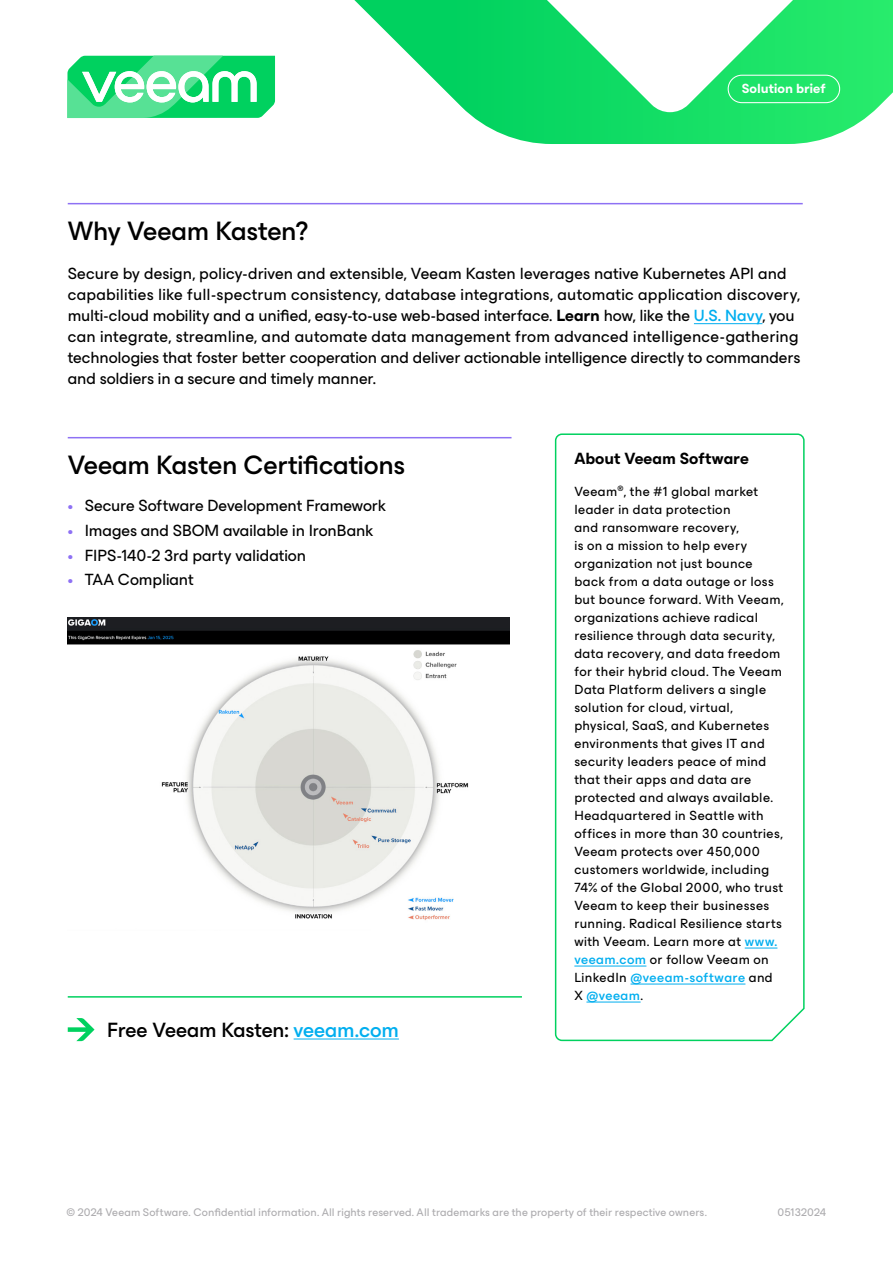
<style>
.page{position:relative;width:893px;height:1263px;background:#fff}
.page>*{position:absolute;margin:0;border:0;box-sizing:border-box;transform-origin:0 0}
.t1{font:500 27px "ES Build Neutral";letter-spacing:-.01em;color:#000}
.t2{font:500 21px "ES Build Neutral";letter-spacing:-.01em;color:#000}
.t3{font:16.5px/21px "ES Build Neutral";color:#000}
.t4{font:700 16.5px "ES Build Neutral";color:#000}
.t5{font:13.5px/18px "ES Build Neutral";letter-spacing:.03em;color:#000}
.t6{font:700 13.5px "ES Build Neutral";letter-spacing:.005em;color:#fff}
.t7{font:11.25px "ES Build Neutral";letter-spacing:.01em;color:#adacaf}
.s1{font-weight:700}
.s2{font-weight:500;color:#00aeef}
.s3{font-weight:700;color:#8e71f4}
.s4{color:#00aeef}
</style>
<div class="page">
<svg style="left:67px;top:55px;width:208px;height:64px"></svg>
<svg style="left:354px;top:0;width:539px;height:144px"></svg>
<div style="left:728px;top:75px;width:112px;height:28px;border:1px solid #fff;border-radius:14px"></div>
<svg style="left:68px;top:1018px;width:27px;height:23px"></svg>
<hr style="left:294px;top:1039px;width:105px;height:1px;background:#00aeef">
<svg style="left:554px;top:433px;width:251px;height:609px"></svg>
<img style="left:68px;top:617px;width:442px;height:304px">
<hr style="left:68px;top:437px;width:443px;height:1px;background:#8e71f4">
<hr style="left:68px;top:203px;width:735px;height:1px;background:#8e71f4">
<hr style="left:694px;top:323px;width:68px;height:1px;background:#00aeef">
<hr style="left:68px;top:996px;width:454px;height:2px;background:#00d15f">
<p class="t6" style="left:742px;top:78px;width:85px">Solution brief</p>
<h1 class="t1" style="left:68px;top:210px;width:242px">Why Veeam Kasten?</h1>
<p class="t3" style="left:68px;top:262px;width:734px">Secure by design, policy-driven and extensible, Veeam Kasten leverages native Kubernetes API and capabilities like full-spectrum consistency, database integrations, automatic application discovery, multi-cloud mobility and a unified, easy-to-use web-based interface. <span class="s1">Learn</span> how, like the <span class="s2">U.S. Navy</span>, you can integrate, streamline, and automate data management from advanced intelligence-gathering technologies that foster better cooperation and deliver actionable intelligence directly to commanders and soldiers in a secure and timely manner.</p>
<h1 class="t1" style="left:68px;top:444px;width:339px">Veeam Kasten Certifications</h1>
<p class="t3" style="left:68px;top:493px;width:320px"><span class="s3">•</span> Secure Software Development Framework</p>
<p class="t3" style="left:68px;top:518px;width:307px"><span class="s3">•</span> Images and SBOM available in IronBank</p>
<p class="t3" style="left:68px;top:543px;width:240px"><span class="s3">•</span> FIPS-140-2 3rd party validation</p>
<p class="t3" style="left:68px;top:568px;width:127px"><span class="s3">•</span> TAA Compliant</p>
<h2 class="t2" style="left:107px;top:1013px;width:293px">Free Veeam Kasten: <span class="s4">veeam.com</span></h2>
<p class="t4" style="left:574px;top:445px;width:176px">About Veeam Software</p>
<p class="t5" style="left:574px;top:481px;width:211px">Veeam<sup>®</sup>, the #1 global market leader in data protection<br>and ransomware recovery,<br>is on a mission to help every organization not just bounce back from a data outage or loss but bounce forward. With Veeam, organizations achieve radical resilience through data security, data recovery, and data freedom for their hybrid cloud. The Veeam<br>Data Platform delivers a single solution for cloud, virtual, physical, SaaS, and Kubernetes environments that gives IT and security leaders peace of mind that their apps and data are protected and always available.<br>Headquartered in Seattle with offices in more than 30 countries,<br>Veeam protects over 450,000 customers worldwide, including<br>74% of the Global 2000, who trust<br>Veeam to keep their businesses running. Radical Resilience starts with Veeam. Learn more at <span class="s2">www. veeam.com</span> or follow Veeam on<br>LinkedIn <span class="s2">@veeam-software</span> and<br>X <span class="s2">@veeam</span>.</p>
<p class="t7" style="left:66px;top:1204px;width:642px">© 2024 Veeam Software. Confidential information. All rights reserved. All trademarks are the property of their respective owners.</p>
<p class="t7" style="left:777px;top:1204px;width:50px">05132024</p>
</div>
